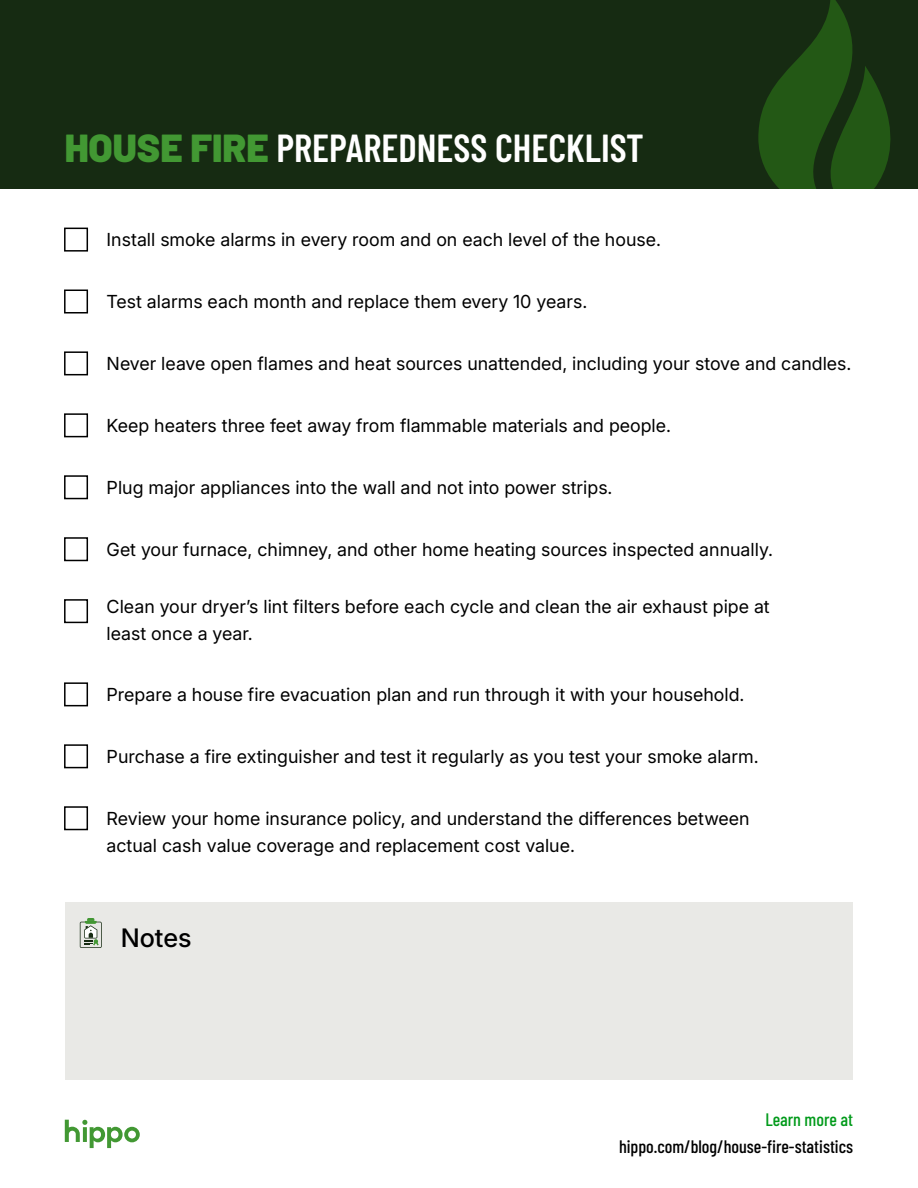
<style>
.page{position:relative;width:918px;height:1188px;background:#fff}
.page>*{position:absolute;margin:0;border:0;box-sizing:border-box;transform-origin:0 0}
.t1{font:600 39px "Barlow Condensed";color:#fff}
.t2{font:500 25.5px "Inter 18 pt";color:#000}
.t3{font:18px/27px "Inter 18 pt";color:#000}
.t4{font:500 18px "Barlow Condensed";color:#000}
.t5{font:500 18px "Barlow Condensed";color:#009a1a}
.s1{font-family:"Barlow";font-weight:900;color:#429833}
</style>
<div class="page">
<div style="left:0;top:0;width:918px;height:189px;background:#162b12"></div>
<div style="left:64px;top:228px;width:24px;height:24px;background:#fff;border:2px solid #000"></div>
<div style="left:64px;top:744px;width:24px;height:24px;background:#fff;border:2px solid #000"></div>
<div style="left:64px;top:806px;width:24px;height:24px;background:#fff;border:2px solid #000"></div>
<div style="left:64px;top:290px;width:24px;height:24px;background:#fff;border:2px solid #000"></div>
<div style="left:64px;top:351px;width:24px;height:24px;background:#fff;border:2px solid #000"></div>
<div style="left:64px;top:413px;width:24px;height:24px;background:#fff;border:2px solid #000"></div>
<div style="left:64px;top:475px;width:24px;height:24px;background:#fff;border:2px solid #000"></div>
<div style="left:64px;top:537px;width:24px;height:24px;background:#fff;border:2px solid #000"></div>
<div style="left:64px;top:599px;width:24px;height:24px;background:#fff;border:2px solid #000"></div>
<div style="left:64px;top:682px;width:24px;height:24px;background:#fff;border:2px solid #000"></div>
<svg style="left:758px;top:0;width:133px;height:189px"></svg>
<div style="left:65px;top:903px;width:788px;height:177px;background:#e9e9e6"></div>
<svg style="left:80px;top:918px;width:22px;height:30px"></svg>
<svg style="left:65px;top:1120px;width:75px;height:28px"></svg>
<h1 class="t1" style="left:65px;top:120px;width:581px"><span class="s1">HOUSE FIRE</span> PREPAREDNESS CHECKLIST</h1>
<p class="t3" style="left:107px;top:226px;width:556px">Install smoke alarms in every room and on each level of the house.</p>
<p class="t3" style="left:107px;top:287px;width:482px">Test alarms each month and replace them every 10 years.</p>
<p class="t3" style="left:107px;top:349px;width:746px">Never leave open flames and heat sources unattended, including your stove and candles.</p>
<p class="t3" style="left:107px;top:411px;width:566px">Keep heaters three feet away from flammable materials and people.</p>
<p class="t3" style="left:107px;top:473px;width:507px">Plug major appliances into the wall and not into power strips.</p>
<p class="t3" style="left:107px;top:535px;width:668px">Get your furnace, chimney, and other home heating sources inspected annually.</p>
<p class="t3" style="left:107px;top:592px;width:665px">Clean your dryerʼs lint filters before each cycle and clean the air exhaust pipe at least once a year.</p>
<p class="t3" style="left:107px;top:680px;width:639px">Prepare a house fire evacuation plan and run through it with your household.</p>
<p class="t3" style="left:107px;top:742px;width:654px">Purchase a fire extinguisher and test it regularly as you test your smoke alarm.</p>
<p class="t3" style="left:107px;top:804px;width:644px">Review your home insurance policy, and understand the differences between actual cash value coverage and replacement cost value.</p>
<h2 class="t2" style="left:121px;top:919px;width:73px">Notes</h2>
<p class="t5" style="left:765px;top:1107px;width:89px">Learn more at</p>
<p class="t4" style="left:619px;top:1134px;width:236px">hippo.com/blog/house-fire-statistics</p>
</div>
